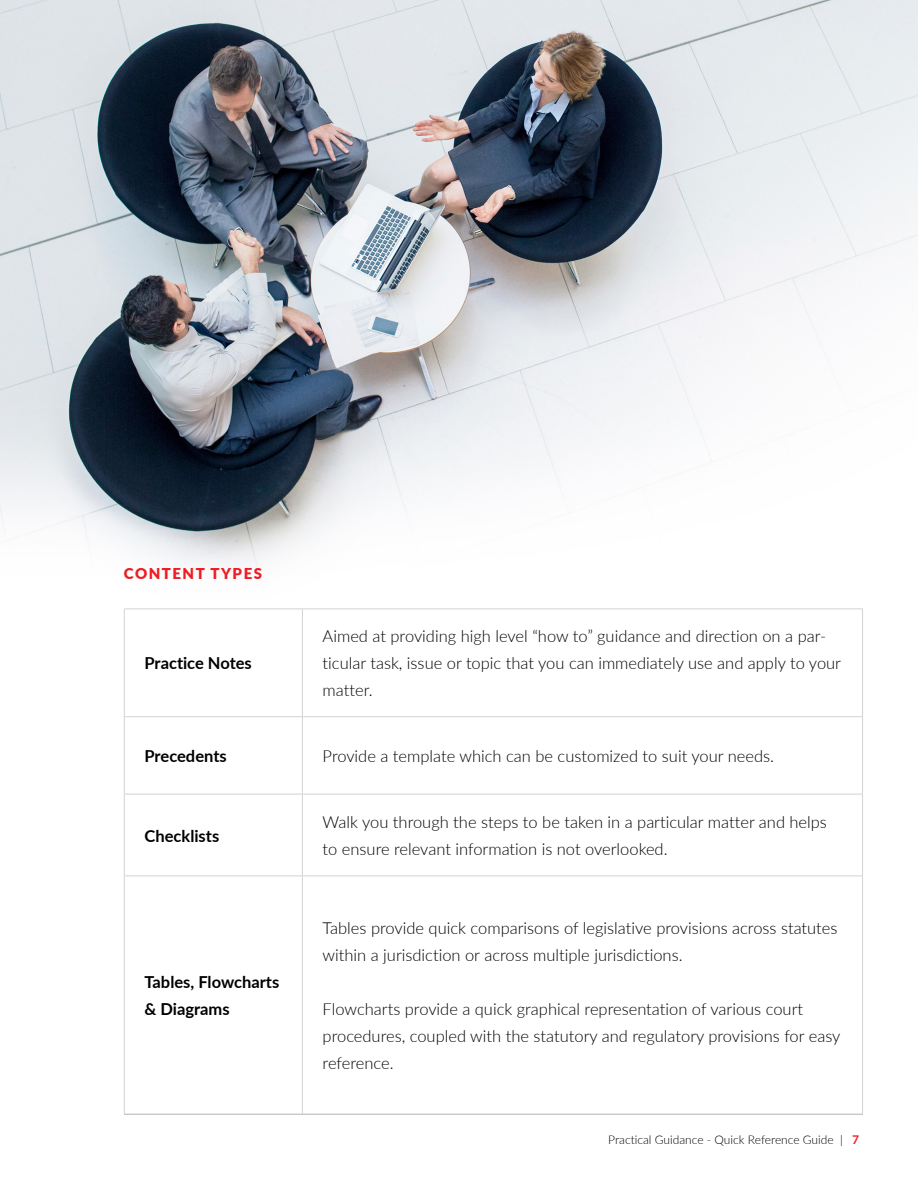
<style>
.page{position:relative;width:918px;height:1188px;background:#fff}
.page>*{position:absolute;margin:0;border:0;box-sizing:border-box;transform-origin:0 0}
.t1{font:300 16.5px/27px "Lato";color:#000}
.t2{font:700 16.5px/27px "Lato";color:#000}
.t3{font:900 15px "Lato";letter-spacing:.1em;color:#ed1d24}
.t4{font:300 12px "Lato";color:#000}
.s1{font-weight:700;color:#ed1d24}
</style>
<div class="page">
<img style="left:0;top:0;width:918px;height:1114px">
<hr style="left:124px;top:609px;width:178px;height:1px;background:#d1d3d4">
<hr style="left:124px;top:609px;width:1px;height:107px;background:#d1d3d4">
<hr style="left:302px;top:609px;width:561px;height:1px;background:#d1d3d4">
<hr style="left:302px;top:609px;width:1px;height:107px;background:#d1d3d4">
<hr style="left:862px;top:609px;width:1px;height:107px;background:#d1d3d4">
<hr style="left:124px;top:716px;width:178px;height:1px;background:#d1d3d4">
<hr style="left:124px;top:717px;width:1px;height:77px;background:#d1d3d4">
<hr style="left:302px;top:716px;width:561px;height:1px;background:#d1d3d4">
<hr style="left:302px;top:717px;width:1px;height:77px;background:#d1d3d4">
<hr style="left:862px;top:717px;width:1px;height:77px;background:#d1d3d4">
<hr style="left:124px;top:794px;width:178px;height:1px;background:#d1d3d4">
<hr style="left:124px;top:794px;width:1px;height:82px;background:#d1d3d4">
<hr style="left:302px;top:794px;width:561px;height:1px;background:#d1d3d4">
<hr style="left:302px;top:794px;width:1px;height:82px;background:#d1d3d4">
<hr style="left:862px;top:794px;width:1px;height:82px;background:#d1d3d4">
<hr style="left:124px;top:876px;width:178px;height:1px;background:#d1d3d4">
<hr style="left:124px;top:876px;width:1px;height:238px;background:#d1d3d4">
<hr style="left:302px;top:876px;width:561px;height:1px;background:#d1d3d4">
<hr style="left:302px;top:876px;width:1px;height:238px;background:#d1d3d4">
<hr style="left:862px;top:876px;width:1px;height:238px;background:#d1d3d4">
<hr style="left:124px;top:1114px;width:178px;height:1px;background:#d1d3d4">
<hr style="left:302px;top:1114px;width:561px;height:1px;background:#d1d3d4">
<p class="t3" style="left:124px;top:562px;width:140px">CONTENT TYPES</p>
<p class="t2" style="left:145px;top:649px;width:109px">Practice Notes</p>
<p class="t1" style="left:323px;top:622px;width:520px">Aimed at providing high level “how to” guidance and direction on a par&shy;ticular task, issue or topic that you can immediately use and apply to your matter.</p>
<p class="t2" style="left:145px;top:742px;width:84px">Precedents</p>
<p class="t1" style="left:323px;top:742px;width:453px">Provide a template which can be customized to suit your needs.</p>
<p class="t2" style="left:145px;top:821px;width:76px">Checklists</p>
<p class="t2" style="left:145px;top:968px;width:136px">Tables, Flowcharts &amp; Diagrams</p>
<p class="t1" style="left:323px;top:808px;width:506px">Walk you through the steps to be taken in a particular matter and helps to ensure relevant information is not overlooked.</p>
<p class="t1" style="left:323px;top:914px;width:516px">Tables provide quick comparisons of legislative provisions across statutes within a jurisdiction or across multiple jurisdictions.</p>
<p class="t1" style="left:323px;top:995px;width:519px">Flowcharts provide a quick graphical representation of various court procedures, coupled with the statutory and regulatory provisions for easy reference.</p>
<p class="t4" style="left:608px;top:1131px;width:252px">Practical Guidance - Quick Reference Guide | <span class="s1">7</span></p>
</div>
